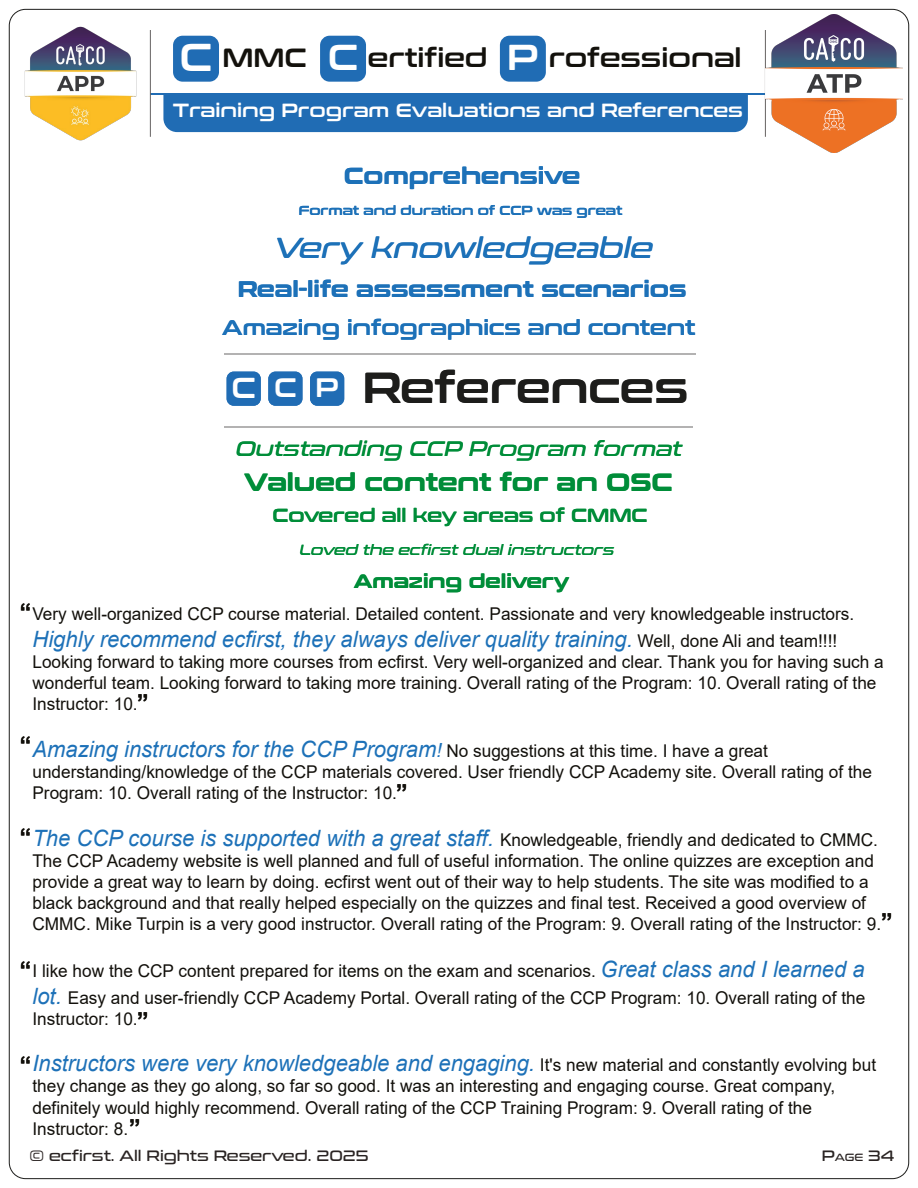
<style>
.page{position:relative;width:918px;height:1188px;background:#fff}
.page>*{position:absolute;margin:0;border:0;box-sizing:border-box;transform-origin:0 0}
.t1{font:600 43.2px "Conthrax";color:#1d1d1b}
.t2{font:600 36px "Conthrax";color:#fff}
.t3{font:italic 28.8px "Conthrax";color:#1d71b8}
.t4{font:600 26.4px "Conthrax";color:#13110c}
.t5{font:700 24.9px "Conthrax";color:#008d39}
.t6{font:700 23.4px "Arial";color:#12100b}
.t7{font:700 23.25px "Conthrax";color:#1d71b8}
.t8{font:italic 22.5px "Arial";color:#1d71b8}
.t9{font:700 22.5px "Conthrax";color:#1d71b8}
.t10{font:600 21.15px "Conthrax";color:#1d71b8}
.t11{font:italic 20.85px "Conthrax";color:#008d39}
.t12{font:700 19.35px "Conthrax";color:#008d39}
.t13{font:600 19.05px "Conthrax";color:#fff}
.t14{font:600 18.9px "Conthrax";color:#008d39}
.t15{font:17.55px/21.1px "Arial";color:#12100b}
.t16{font:15px "Conthrax";color:#2a2423}
.t17{font:italic 14.7px "Conthrax";color:#008d39}
.t18{font:600 13.05px "Conthrax";color:#1d71b8}
.s1{font-size:38.85px;color:#fff}
.s2{font-size:28.8px;color:#fff}
.s3{font-size:26.7px;color:#fff}
.s4{font-style:normal;font-size:17.55px;color:#12100b}
.s5{font-style:italic;font-size:22.5px;color:#1d71b8}
.s6{font-style:italic;font-size:19.5px;color:#1d71b8}
.s7{font-weight:700;font-style:normal;font-size:23.4px;color:#12100b}
.s8{font-size:10.5px}
</style>
<div class="page">
<div style="left:173px;top:36px;width:46px;height:46px;background:#206cb4;border-radius:10px"></div>
<div style="left:320px;top:36px;width:46px;height:46px;background:#206cb4;border-radius:10px"></div>
<div style="left:500px;top:36px;width:46px;height:46px;background:#206cb4;border-radius:10px"></div>
<hr style="left:150px;top:93px;width:615px;height:2px;background:#206cb4">
<hr style="left:765px;top:30px;width:1px;height:107px;background:#666362">
<hr style="left:150px;top:30px;width:1px;height:107px;background:#666362">
<div style="left:163px;top:95px;width:585px;height:37px;background:#206cb4"></div>
<img style="left:766px;top:14px;width:136px;height:139px">
<img style="left:24px;top:26px;width:113px;height:115px">
<hr style="left:224px;top:427px;width:469px;height:1px;background:#b3b2b2">
<hr style="left:224px;top:353px;width:472px;height:1px;background:#b3b2b2">
<div style="left:227px;top:372px;width:34px;height:34px;background:#206cb4;border-radius:7px"></div>
<div style="left:268px;top:372px;width:34px;height:34px;background:#206cb4;border-radius:7px"></div>
<div style="left:310px;top:372px;width:34px;height:34px;background:#206cb4;border-radius:7px"></div>
<h3 class="t4" style="left:180px;top:37px;width:129px"><span class="s1">C</span> MMC</h3>
<h3 class="t4" style="left:368px;top:37px;width:121px">ertified</h3>
<h3 class="t4" style="left:549px;top:37px;width:194px">rofessional</h3>
<h2 class="t2" style="left:328px;top:30px;width:32px">C</h2>
<h2 class="t2" style="left:507px;top:30px;width:33px">P</h2>
<p class="t13" style="left:173px;top:96px;width:572px">Training Program Evaluations and References</p>
<h3 class="t7" style="left:344px;top:158px;width:238px">Comprehensive</h3>
<p class="t18" style="left:299px;top:200px;width:325px">Format and duration of CCP was great</p>
<h3 class="t3" style="left:275px;top:226px;width:380px">Very knowledgeable</h3>
<p class="t9" style="left:238px;top:272px;width:450px">Real-life assessment scenarios</p>
<p class="t10" style="left:222px;top:312px;width:475px">Amazing infographics and content</p>
<h1 class="t1" style="left:232px;top:355px;width:458px"><span class="s2">C</span> <span class="s3">C P</span> References</h1>
<p class="t11" style="left:236px;top:432px;width:448px">Outstanding CCP Program format</p>
<h3 class="t5" style="left:244px;top:463px;width:430px">Valued content for an OSC</h3>
<p class="t14" style="left:272px;top:501px;width:377px">Covered all key areas of CMMC</p>
<p class="t17" style="left:300px;top:539px;width:316px">Loved the ecfirst dual instructors</p>
<p class="t12" style="left:354px;top:566px;width:217px">Amazing delivery</p>
<h3 class="t6" style="left:20px;top:596px;width:13px">“</h3>
<p class="t15" style="left:32px;top:603px;width:823px">Very well-organized CCP course material. Detailed content. Passionate and very knowledgeable instructors.</p>
<p class="t8" style="left:32px;top:625px;width:806px">Highly recommend ecfirst, they always deliver quality training. <span class="s4">Well, done Ali and team!!!!</span></p>
<p class="t15" style="left:32px;top:651px;width:853px">Looking forward to taking more courses from ecfirst. Very well-organized and clear. Thank you for having such a wonderful team. Looking forward to taking more training. Overall rating of the Program: 10. Overall rating of the<br>Instructor: 10.</p>
<p class="t15" style="left:32px;top:740px;width:841px"><span class="s5">Amazing instructors for the CCP Program</span><span class="s6">!</span> No suggestions at this time. I have a great understanding/knowledge of the CCP materials covered. User friendly CCP Academy site. Overall rating of the<br>Program: 10. Overall rating of the Instructor: 10.</p>
<p class="t15" style="left:32px;top:829px;width:850px"><span class="s5">The CCP course is supported with a great staff.</span> Knowledgeable, friendly and dedicated to CMMC.<br>The CCP Academy website is well planned and full of useful information. The online quizzes are exception and provide a great way to learn by doing. ecfirst went out of their way to help students. The site was modified to a black background and that really helped especially on the quizzes and final test. Received a good overview of CMMC. Mike Turpin is a very good instructor. Overall rating of the Program: 9. Overall rating of the Instructor: 9.</p>
<p class="t15" style="left:32px;top:957px;width:834px;line-height:27px">I like how the CCP content prepared for items on the exam and scenarios. <span class="s5">Great class and I learned a lot.</span> Easy and user-friendly CCP Academy Portal. Overall rating of the CCP Program: 10. Overall rating of the</p>
<p class="t15" style="left:32px;top:1008px;width:107px">Instructor: 10.</p>
<p class="t8" style="left:20px;top:1049px;width:858px"><span class="s7">“</span>Instructors were very knowledgeable and engaging. <span class="s4">It's new material and constantly evolving but</span></p>
<p class="t15" style="left:32px;top:1076px;width:804px">they change as they go along, so far so good. It was an interesting and engaging course. Great company, definitely would highly recommend. Overall rating of the CCP Training Program: 9. Overall rating of the<br>Instructor: 8.</p>
<h3 class="t6" style="left:137px;top:686px;width:13px">”</h3>
<h3 class="t6" style="left:20px;top:728px;width:13px">“</h3>
<h3 class="t6" style="left:396px;top:776px;width:13px">”</h3>
<h3 class="t6" style="left:20px;top:820px;width:13px">“</h3>
<h3 class="t6" style="left:881px;top:905px;width:13px">”</h3>
<h3 class="t6" style="left:20px;top:953px;width:13px">“</h3>
<h3 class="t6" style="left:137px;top:1004px;width:13px">”</h3>
<h3 class="t6" style="left:129px;top:1111px;width:13px">”</h3>
<p class="t16" style="left:29px;top:1144px;width:341px">© ecfirst. All Rights Reserved. 2025</p>
<p class="t16" style="left:822px;top:1144px;width:74px">P<span class="s8">AGE</span> 34</p>
</div>
